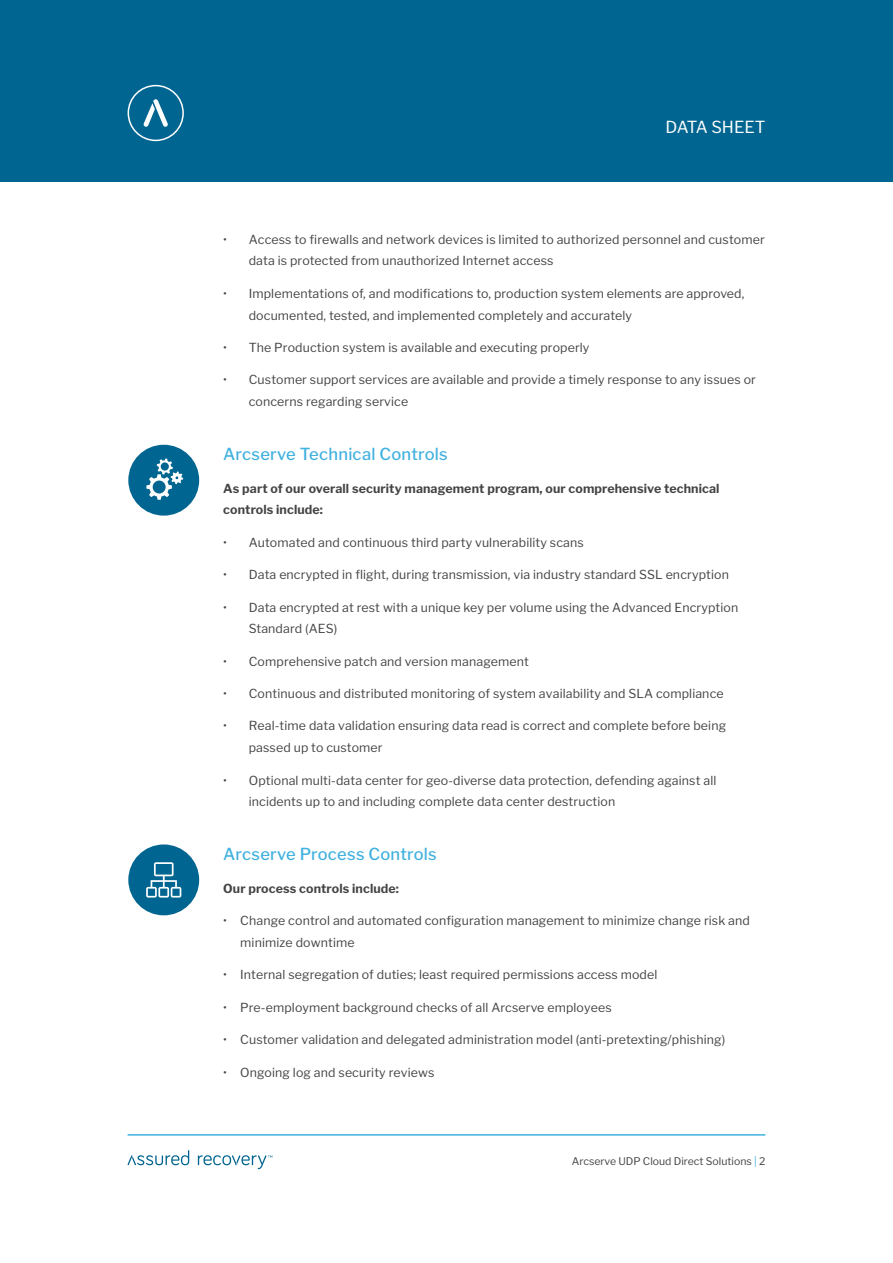
<style>
.page{position:relative;width:893px;height:1263px;background:#fff}
.page>*{position:absolute;margin:0;border:0;box-sizing:border-box;transform-origin:0 0}
.t1{font:500 16.5px "Libre Franklin";letter-spacing:.015em;color:#41b1df}
.t2{font:16.5px "Libre Franklin";color:#fff}
.t3{font:12.3px/21.8px "Libre Franklin";letter-spacing:.01em;color:#444}
.t4{font:700 12.3px/21.8px "Libre Franklin";letter-spacing:.01em;color:#444}
.t5{font:10.5px "Libre Franklin";color:#444}
.s1{color:#41b1df}
</style>
<div class="page">
<div style="left:0;top:0;width:893px;height:182px;background:#006590"></div>
<hr style="left:128px;top:1134px;width:637px;height:2px;background:#41b1df">
<svg style="left:128px;top:1150px;width:61px;height:15px"></svg>
<svg style="left:198px;top:1155px;width:74px;height:14px"></svg>
<svg style="left:144px;top:99px;width:24px;height:28px"></svg>
<div style="left:128px;top:85px;width:56px;height:56px;border:2px solid #fff;border-radius:50%"></div>
<div style="left:128px;top:445px;width:71px;height:71px;background:#006590;border-radius:50%"></div>
<div style="left:128px;top:844px;width:71px;height:71px;background:#006590;border-radius:50%"></div>
<svg style="left:146px;top:458px;width:37px;height:42px"></svg>
<svg style="left:146px;top:862px;width:35px;height:35px"></svg>
<h1 class="t2" style="left:665px;top:117px;width:101px">DATA SHEET</h1>
<p class="t3" style="left:249px;top:228px;width:517px;text-indent:-26px">• Access to firewalls and network devices is limited to authorized personnel and customer data is protected from unauthorized Internet access</p>
<p class="t3" style="left:249px;top:282px;width:497px;text-indent:-26px">• Implementations of, and modifications to, production system elements are approved, documented, tested, and implemented completely and accurately</p>
<p class="t3" style="left:223px;top:337px;width:368px">• The Production system is available and executing properly</p>
<p class="t3" style="left:249px;top:369px;width:509px;text-indent:-26px">• Customer support services are available and provide a timely response to any issues or concerns regarding service</p>
<p class="t1" style="left:223px;top:444px;width:226px">Arcserve Technical Controls</p>
<p class="t4" style="left:223px;top:477px;width:498px">As part of our overall security management program, our comprehensive technical controls include:</p>
<p class="t3" style="left:223px;top:531px;width:362px">• Automated and continuous third party vulnerability scans</p>
<p class="t3" style="left:223px;top:564px;width:507px">• Data encrypted in flight, during transmission, via industry standard SSL encryption</p>
<p class="t3" style="left:249px;top:596px;width:491px;text-indent:-26px">• Data encrypted at rest with a unique key per volume using the Advanced Encryption<br>Standard (AES)</p>
<p class="t3" style="left:223px;top:650px;width:307px">• Comprehensive patch and version management</p>
<p class="t3" style="left:223px;top:683px;width:502px">• Continuous and distributed monitoring of system availability and SLA compliance</p>
<p class="t3" style="left:249px;top:715px;width:479px;text-indent:-26px">• Real-time data validation ensuring data read is correct and complete before being passed up to customer</p>
<p class="t3" style="left:249px;top:769px;width:469px;text-indent:-26px">• Optional multi-data center for geo-diverse data protection, defending against all incidents up to and including complete data center destruction</p>
<p class="t1" style="left:223px;top:844px;width:215px">Arcserve Process Controls</p>
<p class="t4" style="left:223px;top:877px;width:177px">Our process controls include:</p>
<p class="t3" style="left:240px;top:910px;width:511px;text-indent:-17px">• Change control and automated configuration management to minimize change risk and minimize downtime</p>
<p class="t3" style="left:223px;top:964px;width:436px">• Internal segregation of duties; least required permissions access model</p>
<p class="t3" style="left:223px;top:996px;width:390px">• Pre-employment background checks of all Arcserve employees</p>
<p class="t3" style="left:223px;top:1029px;width:503px">• Customer validation and delegated administration model (anti-pretexting/phishing)</p>
<p class="t3" style="left:223px;top:1061px;width:213px">• Ongoing log and security reviews</p>
<p class="t5" style="left:572px;top:1155px;width:195px">Arcserve UDP Cloud Direct Solutions <span class="s1">|</span> 2</p>
</div>
